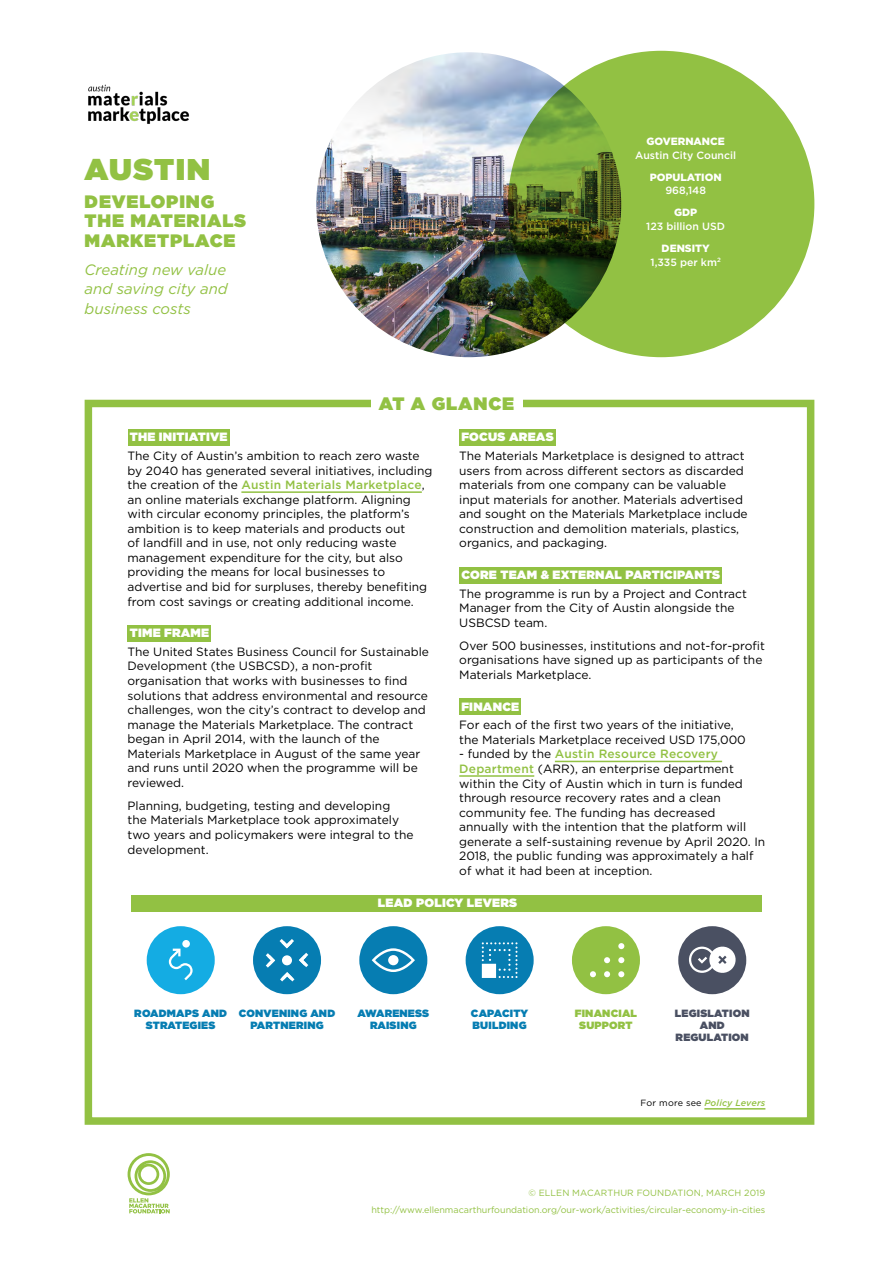
<style>
.page{position:relative;width:893px;height:1263px;background:#fff}
.page>*{position:absolute;margin:0;border:0;box-sizing:border-box;transform-origin:0 0}
.t1{font:900 30px "Gotham";letter-spacing:.05em;color:#92c143}
.t2{font:900 18px/19.5px "Gotham";letter-spacing:.05em;color:#92c143}
.t3{font:italic 15px/19.5px "Gotham";color:#92c143;text-align:justify}
.t4{font:12px/14.5px "Gotham";color:#000}
.t5{font:900 12px "Gotham";letter-spacing:.02em;color:#fff}
.t6{font:900 10.5px/12px "Gotham";letter-spacing:.02em;color:#067db2;text-align:center}
.t7{font:500 10.5px/13.5px "Gotham";color:#fff;text-align:center}
.t8{font:900 10.5px/12px "Gotham";letter-spacing:.02em;color:#4a5062;text-align:center}
.t9{font:900 10.5px "Gotham";color:#fff}
.t10{font:900 10.5px/12px "Gotham";letter-spacing:.02em;color:#92c143;text-align:center}
.t11{font:9px "Gotham";color:#92c143}
.t12{font:italic 500 9px "Gotham";letter-spacing:.015em;color:#92c143}
.s1{font-weight:900}
.s2{font-weight:500;color:#92c143}
.s3{font-weight:400;font-style:normal;color:#000}
</style>
<div class="page">
<svg style="left:128px;top:1153px;width:42px;height:60px"></svg>
<div style="left:85px;top:400px;width:729px;height:725px;border:8px solid #92c143"></div>
<div style="left:371px;top:387px;width:151px;height:35px;background:#fff"></div>
<div style="left:128px;top:429px;width:101px;height:17px;background:#92c143"></div>
<hr style="left:241px;top:491px;width:181px;height:2px;background:#92c143">
<div style="left:128px;top:625px;width:83px;height:17px;background:#92c143"></div>
<div style="left:131px;top:895px;width:630px;height:16px;background:#92c143"></div>
<div style="left:147px;top:926px;width:68px;height:68px;background:#14ace3;border-radius:50%"></div>
<div style="left:182px;top:940px;width:8px;height:7px;background:#fff;border-radius:50%"></div>
<svg style="left:169px;top:948px;width:24px;height:32px"></svg>
<div style="left:253px;top:926px;width:68px;height:68px;background:#067db2;border-radius:50%"></div>
<svg style="left:266px;top:939px;width:42px;height:42px"></svg>
<div style="left:282px;top:955px;width:10px;height:10px;background:#fff;border-radius:50%"></div>
<div style="left:359px;top:926px;width:68px;height:68px;background:#067db2;border-radius:50%"></div>
<svg style="left:372px;top:948px;width:43px;height:24px"></svg>
<div style="left:466px;top:926px;width:68px;height:68px;background:#067db2;border-radius:50%"></div>
<svg style="left:482px;top:942px;width:35px;height:36px"></svg>
<div style="left:572px;top:926px;width:68px;height:68px;background:#92c143;border-radius:50%"></div>
<svg style="left:618px;top:957px;width:6px;height:6px"></svg>
<svg style="left:618px;top:943px;width:6px;height:6px"></svg>
<svg style="left:618px;top:971px;width:6px;height:6px"></svg>
<svg style="left:604px;top:971px;width:6px;height:6px"></svg>
<svg style="left:590px;top:971px;width:6px;height:6px"></svg>
<svg style="left:604px;top:957px;width:6px;height:6px"></svg>
<div style="left:678px;top:926px;width:68px;height:68px;background:#4a5062;border-radius:50%"></div>
<svg style="left:689px;top:946px;width:47px;height:27px"></svg>
<div style="left:459px;top:429px;width:96px;height:17px;background:#92c143"></div>
<div style="left:459px;top:567px;width:263px;height:16px;background:#92c143"></div>
<div style="left:459px;top:699px;width:62px;height:16px;background:#92c143"></div>
<hr style="left:555px;top:761px;width:167px;height:1px;background:#92c143">
<hr style="left:459px;top:775px;width:75px;height:2px;background:#92c143">
<img style="left:316px;top:52px;width:305px;height:305px;border-radius:152px">
<svg style="left:508px;top:51px;width:306px;height:306px;fill:#92c143"></svg>
<img style="left:88px;top:84px;width:102px;height:40px">
<hr style="left:704px;top:1108px;width:61px;height:1px;background:#92c143">
<h1 class="t1" style="left:85px;top:148px;width:127px">AUSTIN</h1>
<h2 class="t2" style="left:85px;top:191px;width:163px">DEVELOPING<br>THE MATERIALS<br>MARKETPLACE</h2>
<p class="t3" style="left:85px;top:260px;width:145px">Creating new value and saving city and business costs</p>
<h2 class="t2" style="left:379px;top:393px;width:137px">AT A GLANCE</h2>
<p class="t9" style="left:646px;top:134px;width:80px">GOVERNANCE</p>
<p class="t7" style="left:635px;top:148px;width:102px">Austin City Council</p>
<p class="t9" style="left:650px;top:170px;width:74px">POPULATION</p>
<p class="t7" style="left:665px;top:184px;width:42px">968,148</p>
<p class="t9" style="left:674px;top:205px;width:25px">GDP</p>
<p class="t7" style="left:646px;top:219px;width:80px">123 billion USD</p>
<p class="t7" style="left:650px;top:241px;width:72px"><span class="s1">DENSITY<br></span>1,335 per km<sup>2</sup></p>
<p class="t5" style="left:130px;top:428px;width:99px">THE INITIATIVE</p>
<p class="t4" style="left:128px;top:448px;width:306px">The City of Austin’s ambition to reach zero waste by 2040 has generated several initiatives, including the creation of the <span class="s2">Austin Materials Marketplace</span>, an online materials exchange platform. Aligning with circular economy principles, the platform’s ambition is to keep materials and products out<br>of landfill and in use, not only reducing waste management expenditure for the city, but also providing the means for local businesses to advertise and bid for surpluses, thereby benefiting from cost savings or creating additional income.</p>
<p class="t5" style="left:130px;top:624px;width:81px">TIME FRAME</p>
<p class="t4" style="left:128px;top:644px;width:303px">The United States Business Council for Sustainable Development (the USBCSD), a non-profit organisation that works with businesses to find solutions that address environmental and resource challenges, won the city’s contract to develop and manage the Materials Marketplace. The contract began in April 2014, with the launch of the Materials Marketplace in August of the same year and runs until 2020 when the programme will be reviewed.</p>
<p class="t4" style="left:128px;top:798px;width:288px">Planning, budgeting, testing and developing<br>the Materials Marketplace took approximately two years and policymakers were integral to the development.</p>
<p class="t5" style="left:461px;top:428px;width:94px">FOCUS AREAS</p>
<p class="t4" style="left:459px;top:448px;width:290px">The Materials Marketplace is designed to attract users from across different sectors as discarded materials from one company can be valuable input materials for another. Materials advertised and sought on the Materials Marketplace include construction and demolition materials, plastics, organics, and packaging.</p>
<p class="t5" style="left:461px;top:566px;width:260px">CORE TEAM &amp; EXTERNAL PARTICIPANTS</p>
<p class="t4" style="left:459px;top:586px;width:289px">The programme is run by a Project and Contract<br>Manager from the City of Austin alongside the<br>USBCSD team.</p>
<p class="t4" style="left:459px;top:638px;width:307px">Over 500 businesses, institutions and not-for-profit organisations have signed up as participants of the<br>Materials Marketplace.</p>
<p class="t5" style="left:461px;top:698px;width:59px">FINANCE</p>
<p class="t4" style="left:459px;top:717px;width:288px">For each of the first two years of the initiative, the Materials Marketplace received USD 175,000</p>
<p class="t4" style="left:459px;top:747px;width:308px">- funded by the <span class="s2">Austin Resource Recovery Department</span> (ARR), an enterprise department within the City of Austin which in turn is funded through resource recovery rates and a clean community fee. The funding has decreased annually with the intention that the platform will generate a self-sustaining revenue by April 2020. In 2018, the public funding was approximately a half of what it had been at inception.</p>
<p class="t5" style="left:378px;top:894px;width:141px">LEAD POLICY LEVERS</p>
<p class="t6" style="left:134px;top:1007px;width:94px">ROADMAPS AND<br>STRATEGIES</p>
<p class="t6" style="left:239px;top:1007px;width:98px">CONVENING AND<br>PARTNERING</p>
<p class="t6" style="left:357px;top:1007px;width:73px">AWARENESS<br>RAISING</p>
<p class="t6" style="left:471px;top:1007px;width:59px;text-align:left">CAPACITY<br>BUILDING</p>
<p class="t10" style="left:575px;top:1007px;width:64px">FINANCIAL<br>SUPPORT</p>
<p class="t8" style="left:675px;top:1007px;width:76px">LEGISLATION<br>AND<br>REGULATION</p>
<p class="t12" style="left:641px;top:1097px;width:126px"><span class="s3">For more see</span> Policy Levers</p>
<p class="t11" style="left:528px;top:1187px;width:238px">© ELLEN MACARTHUR FOUNDATION, MARCH 2019</p>
<p class="t11" style="left:371px;top:1204px;width:395px">http://www.ellenmacarthurfoundation.org/our-work/activities/circular-economy-in-cities</p>
</div>
